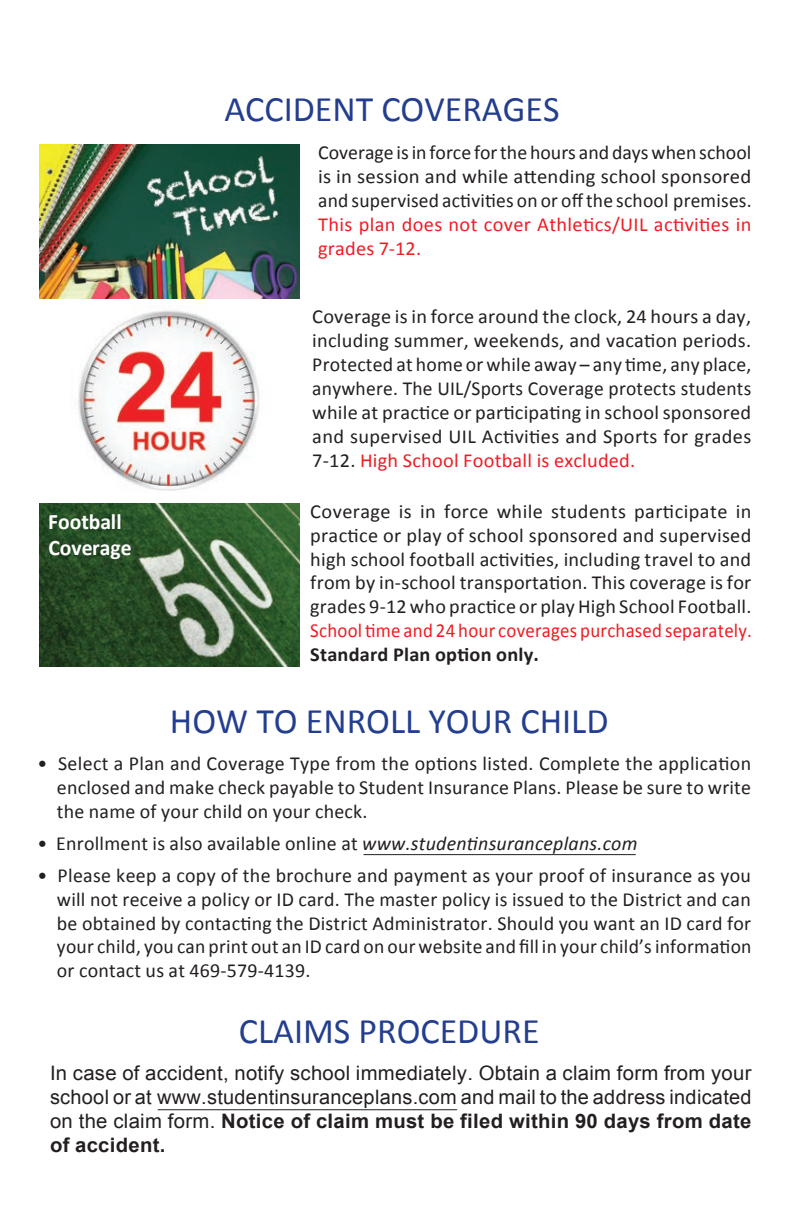
<style>
.page{position:relative;width:792px;height:1224px;background:#fff}
.page>*{position:absolute;margin:0;border:0;box-sizing:border-box;transform-origin:0 0}
.t1{font:36px "Calibri";color:#243e8f}
.t2{font:700 22px/26.4px "Calibri";color:#fff}
.t3{font:20px/24px "Calibri";letter-spacing:.01em;color:#231f20;text-align:justify}
.t4{font:20px/24px "Arial";letter-spacing:.015em;color:#231f20;text-align:justify}
.t5{font:20px/24px "Calibri";letter-spacing:.01em;color:#ee1d23}
.t6{font:20px "Calibri";letter-spacing:.01em;color:#ee1d23;scale:.95 1}
.t7{font:700 20px "Calibri";letter-spacing:.01em;color:#231f20}
.s1{color:#ee1d23}
.s2{font-style:italic}
.s3{font-weight:700}
</style>
<div class="page">
<img style="left:76px;top:306px;width:184px;height:185px">
<img style="left:39px;top:144px;width:260px;height:155px">
<img style="left:39px;top:503px;width:260px;height:163px">
<hr style="left:363px;top:854px;width:273px;height:1px;background:#231f20">
<hr style="left:158px;top:1109px;width:299px;height:1px;background:#231f20">
<h1 class="t1" style="left:224px;top:86px;width:337px">ACCIDENT COVERAGES</h1>
<p class="t2" style="left:48px;top:507px;width:85px">Football<br>Coverage</p>
<p class="t3" style="left:318px;top:139px;width:435px">Coverage is in force for the hours and days when school is in session and while attending school sponsored and supervised activities on or off the school premises.</p>
<p class="t5" style="left:318px;top:211px;width:435px">This plan does not cover Athletics/UIL activities in grades 7-12.</p>
<p class="t3" style="left:312px;top:304px;width:441px">Coverage is in force around the clock, 24 hours a day, including summer, weekends, and vacation periods.<br>Protected at home or while away – any time, any place, anywhere. The UIL/Sports Coverage protects students while at practice or participating in school sponsored and supervised UIL Activities and Sports for grades 7-12. <span class="s1">High School Football is excluded.</span></p>
<p class="t3" style="left:310px;top:498px;width:443px">Coverage is in force while students participate in practice or play of school sponsored and supervised high school football activities, including travel to and from by in-school transportation. This coverage is for grades 9-12 who practice or play High School Football.</p>
<p class="t6" style="left:310px;top:618px;width:467px">School time and 24 hour coverages purchased separately.</p>
<p class="t7" style="left:310px;top:642px;width:230px">Standard Plan option only.</p>
<h1 class="t1" style="left:170px;top:699px;width:440px">HOW TO ENROLL YOUR CHILD</h1>
<p class="t3" style="left:57px;top:750px;width:696px;text-indent:-20px">• Select a Plan and Coverage Type from the options listed. Complete the application enclosed and make check payable to Student Insurance Plans. Please be sure to write the name of your child on your check.</p>
<p class="t3" style="left:37px;top:830px;width:602px">• Enrollment is also available online at <span class="s2">www.studentinsuranceplans.com</span></p>
<p class="t3" style="left:57px;top:862px;width:696px;text-indent:-20px">• Please keep a copy of the brochure and payment as your proof of insurance as you will not receive a policy or ID card. The master policy is issued to the District and can be obtained by contacting the District Administrator. Should you want an ID card for your child, you can print out an ID card on our website and fill in your child’s information or contact us at 469-579-4139.</p>
<h1 class="t1" style="left:239px;top:1009px;width:302px">CLAIMS PROCEDURE</h1>
<p class="t4" style="left:50px;top:1061px;width:703px">In case of accident, notify school immediately. Obtain a claim form from your school or at www.studentinsuranceplans.com and mail to the address indicated on the claim form. <span class="s3">Notice of claim must be filed within 90 days from date of accident.</span></p>
</div>
